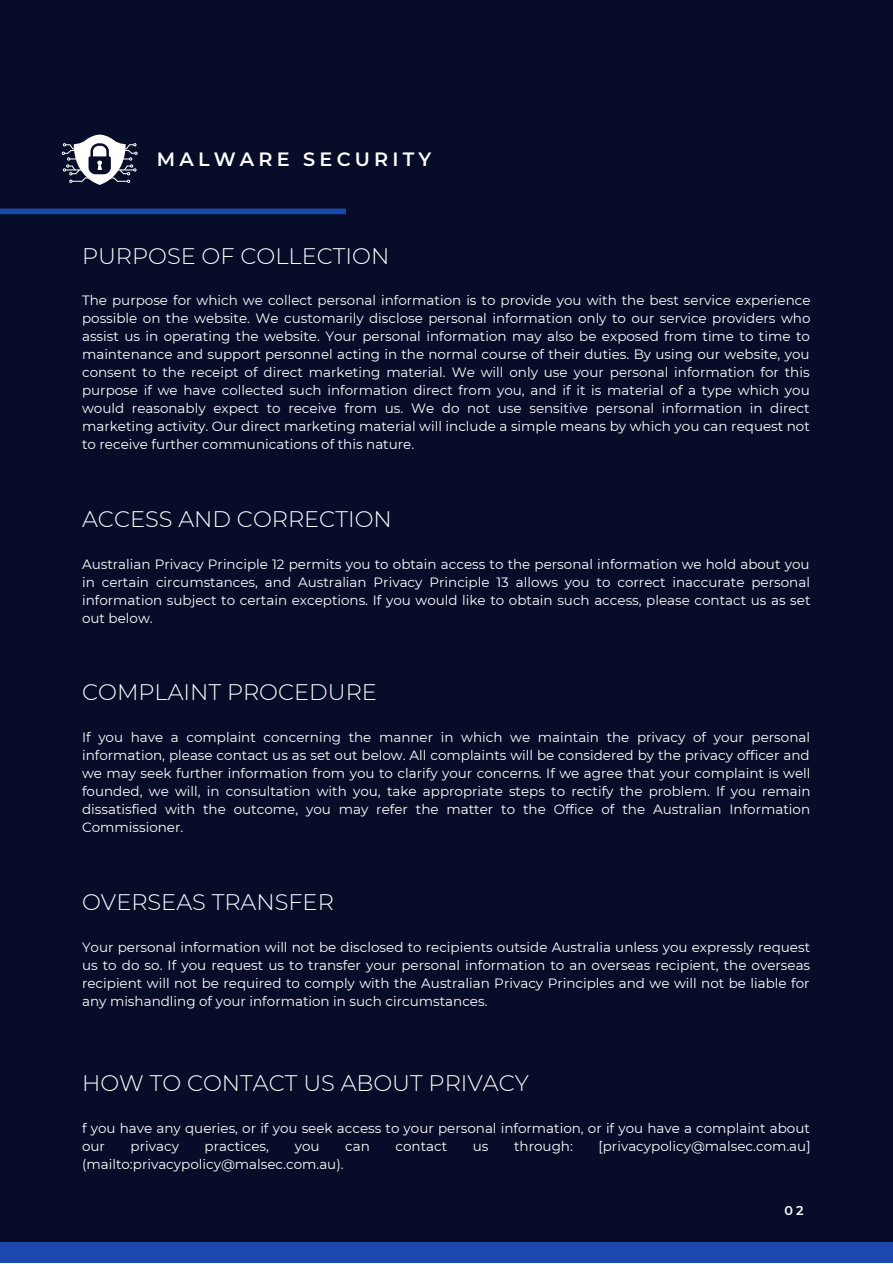
<style>
.page{position:relative;width:893px;height:1264px;background:#fff}
.page>*{position:absolute;margin:0;border:0;box-sizing:border-box;transform-origin:0 0}
.t1{font:300 22.5px "Montserrat";color:#fff}
.t2{font:600 19.2px "Montserrat";letter-spacing:.215em;color:#fff}
.t3{font:13.5px/18px "Montserrat";color:#fff;text-align:justify}
.t4{font:600 12.75px "Montserrat";color:#fff}
</style>
<div class="page">
<div style="left:0;top:0;width:892px;height:1262px;background:#070d29"></div>
<div style="left:0;top:209px;width:346px;height:5px;background:#1b48ab"></div>
<div style="left:0;top:1242px;width:892px;height:20px;background:#1b48ab"></div>
<svg style="left:62px;top:135px;width:76px;height:50px"></svg>
<p class="t2" style="left:157px;top:147px;width:276px">MALWARE SECURITY</p>
<p class="t1" style="left:82px;top:242px;width:309px">PURPOSE OF COLLECTION</p>
<p class="t3" style="left:82px;top:291px;width:730px">The purpose for which we collect personal information is to provide you with the best service experience possible on the website. We customarily disclose personal information only to our service providers who assist us in operating the website. Your personal information may also be exposed from time to time to maintenance and support personnel acting in the normal course of their duties. By using our website, you consent to the receipt of direct marketing material. We will only use your personal information for this purpose if we have collected such information direct from you, and if it is material of a type which you would reasonably expect to receive from us. We do not use sensitive personal information in direct marketing activity. Our direct marketing material will include a simple means by which you can request not to receive further communications of this nature.</p>
<p class="t1" style="left:82px;top:505px;width:311px">ACCESS AND CORRECTION</p>
<p class="t3" style="left:82px;top:555px;width:730px">Australian Privacy Principle 12 permits you to obtain access to the personal information we hold about you in certain circumstances, and Australian Privacy Principle 13 allows you to correct inaccurate personal information subject to certain exceptions. If you would like to obtain such access, please contact us as set out below.</p>
<p class="t1" style="left:82px;top:678px;width:296px">COMPLAINT PROCEDURE</p>
<p class="t3" style="left:82px;top:728px;width:730px">If you have a complaint concerning the manner in which we maintain the privacy of your personal information, please contact us as set out below. All complaints will be considered by the privacy officer and we may seek further information from you to clarify your concerns. If we agree that your complaint is well founded, we will, in consultation with you, take appropriate steps to rectify the problem. If you remain dissatisfied with the outcome, you may refer the matter to the Office of the Australian Information Commissioner.</p>
<p class="t1" style="left:82px;top:888px;width:253px">OVERSEAS TRANSFER</p>
<p class="t3" style="left:82px;top:937px;width:729px">Your personal information will not be disclosed to recipients outside Australia unless you expressly request us to do so. If you request us to transfer your personal information to an overseas recipient, the overseas recipient will not be required to comply with the Australian Privacy Principles and we will not be liable for any mishandling of your information in such circumstances.</p>
<p class="t1" style="left:82px;top:1069px;width:448px">HOW TO CONTACT US ABOUT PRIVACY</p>
<p class="t3" style="left:82px;top:1118px;width:729px">f you have any queries, or if you seek access to your personal information, or if you have a complaint about our</p>
<p class="t3" style="left:131px;top:1136px;width:50px">privacy</p>
<p class="t3" style="left:205px;top:1136px;width:66px">practices,</p>
<p class="t3" style="left:295px;top:1136px;width:26px">you</p>
<p class="t3" style="left:345px;top:1136px;width:26px">can</p>
<p class="t3" style="left:395px;top:1136px;width:53px">contact</p>
<p class="t3" style="left:473px;top:1136px;width:17px">us</p>
<p class="t3" style="left:514px;top:1136px;width:60px">through:</p>
<p class="t3" style="left:598px;top:1136px;width:213px">[privacypolicy@malsec.com.au]</p>
<p class="t3" style="left:82px;top:1154px;width:263px">(mailto:privacypolicy@malsec.com.au).</p>
<p class="t4" style="left:784px;top:1202px;width:21px">02</p>
</div>
